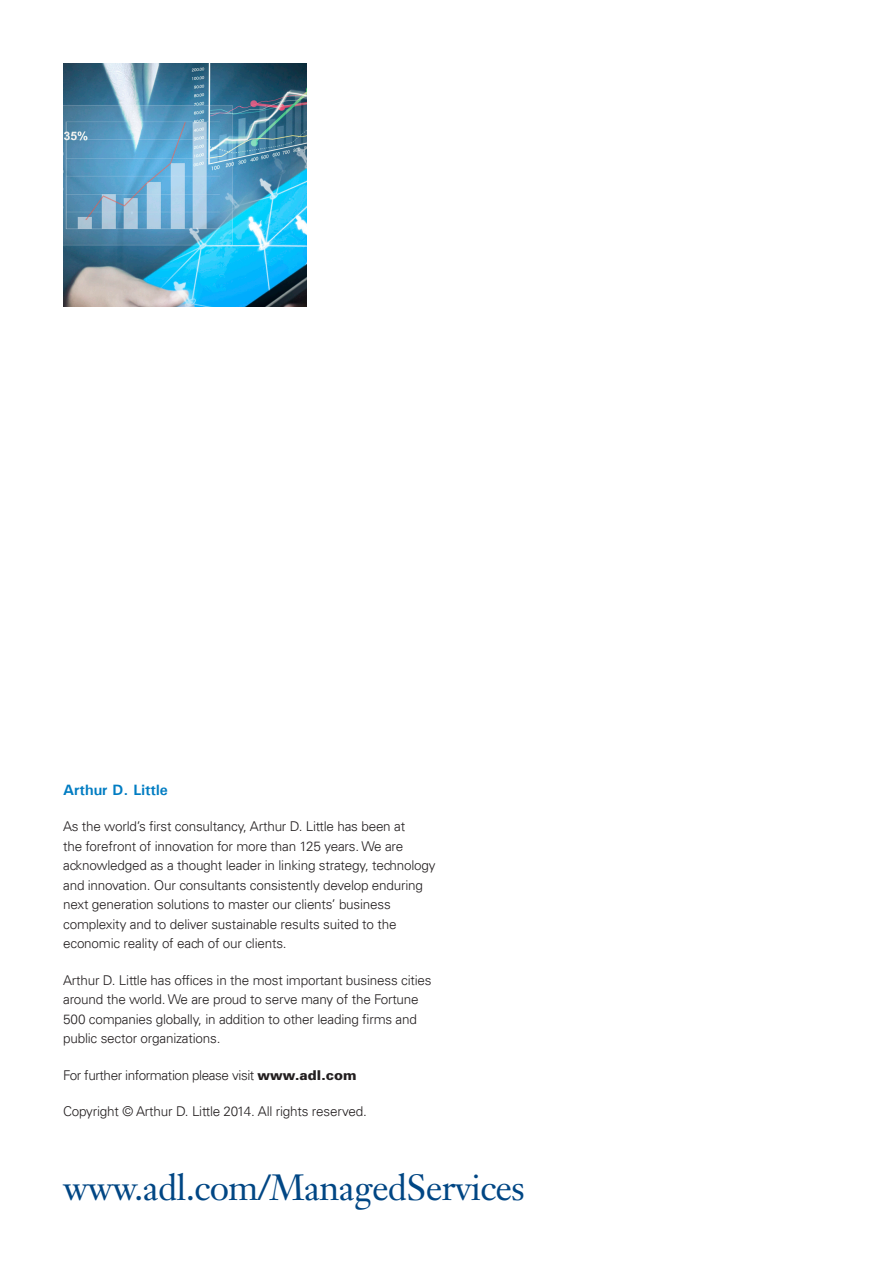
<style>
.page{position:relative;width:893px;height:1263px;background:#fff}
.page>*{position:absolute;margin:0;border:0;box-sizing:border-box;transform-origin:0 0}
.t1{font:36px "Janson Text LT";letter-spacing:-.02em;color:#004684}
.t2{font:700 15px "Univers";color:#007cc2}
.t3{font:300 13.5px/19.5px "Univers LT";letter-spacing:-.015em;color:#231f20}
.s1{font-family:"Univers";font-weight:900}
</style>
<div class="page">
<img style="left:63px;top:63px;width:243px;height:243px">
<p class="t2" style="left:63px;top:780px;width:106px">Arthur D. Little</p>
<p class="t3" style="left:63px;top:817px;width:374px">As the world’s first consultancy, Arthur D. Little has been at<br>the forefront of innovation for more than 125 years. We are acknowledged as a thought leader in linking strategy, technology and innovation. Our consultants consistently develop enduring next generation solutions to master our clients’ business complexity and to deliver sustainable results suited to the economic reality of each of our clients.</p>
<p class="t3" style="left:63px;top:970px;width:370px">Arthur D. Little has offices in the most important business cities around the world. We are proud to serve many of the Fortune 500 companies globally, in addition to other leading firms and public sector organizations.</p>
<p class="t3" style="left:63px;top:1065px;width:295px">For further information please visit <span class="s1">www.adl.com</span></p>
<p class="t3" style="left:63px;top:1102px;width:305px">Copyright © Arthur D. Little 2014. All rights reserved.</p>
<h1 class="t1" style="left:63px;top:1165px;width:463px">www.adl.com/ManagedServices</h1>
</div>
